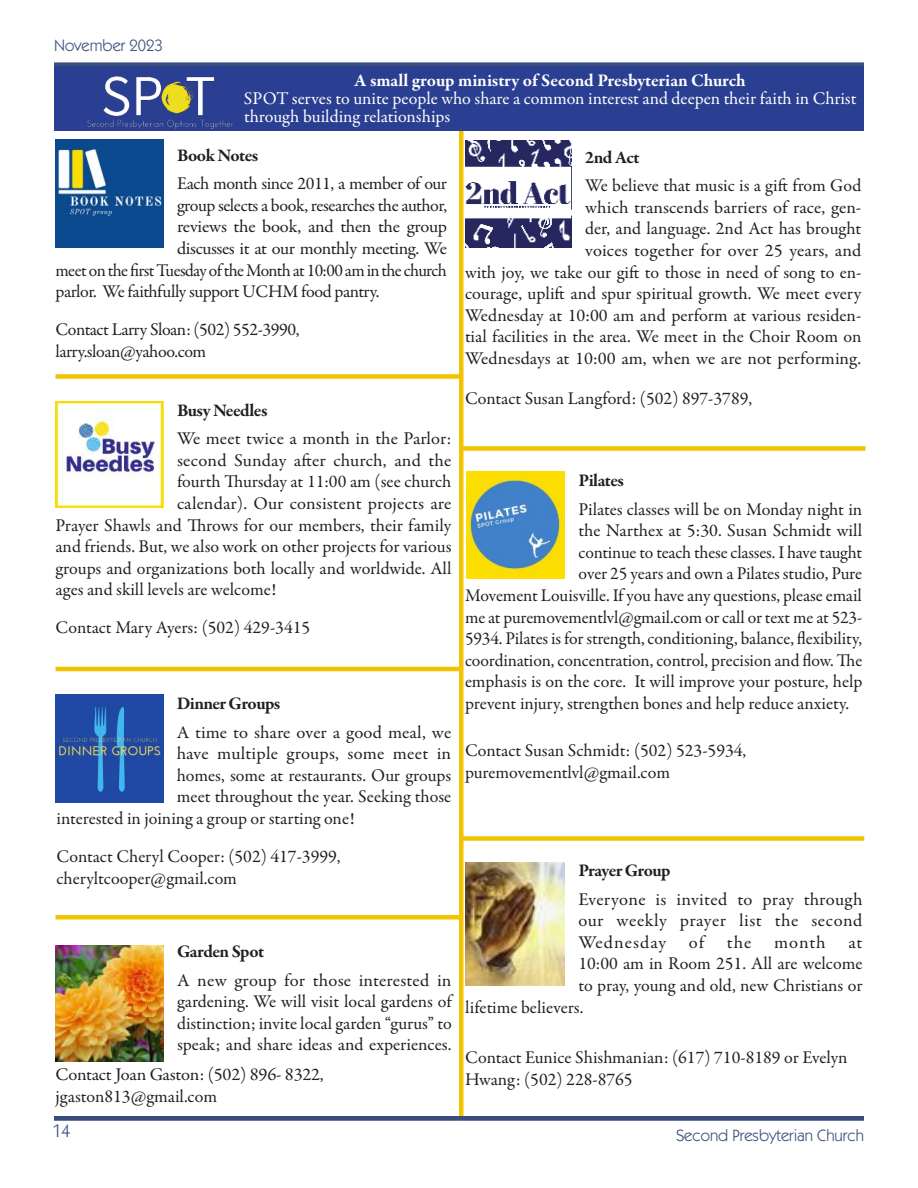
<style>
.page{position:relative;width:918px;height:1188px;background:#fff}
.page>*{position:absolute;margin:0;border:0;box-sizing:border-box;transform-origin:0 0}
.t1{font:18px/21.6px "Garamond Premr Pro";letter-spacing:-.005em;color:#241f1f}
.t2{font:18px/21.6px "Garamond Premr Pro";letter-spacing:-.025em;color:#241f1f}
.t3{font:18px/18px "Garamond Premr Pro";letter-spacing:-.005em;color:#fff}
.t4{font:700 18px "Garamond Premr Pro";letter-spacing:-.03em;color:#241f1f}
.t5{font:18px "Garamond Premr Pro";letter-spacing:-.035em;color:#241f1f}
.t6{font:700 18px "Garamond Premr Pro";letter-spacing:-.005em;color:#fff}
.t7{font:18px "ITC Kabel Std";color:#3a4e7e}
.t8{font:16.5px "ITC Kabel Std";color:#3a4e7e}
.s1{font-size:22.5px;color:#fff}
</style>
<div class="page">
<div style="left:459px;top:123px;width:5px;height:997px;background:#f2c300"></div>
<hr style="left:54px;top:63px;width:810px;height:4px;background:#3a4e7e">
<div style="left:55px;top:66px;width:809px;height:65px;background:#2a3f91"></div>
<img style="left:87px;top:76px;width:146px;height:53px">
<img style="left:56px;top:401px;width:108px;height:107px">
<img style="left:56px;top:140px;width:108px;height:108px">
<img style="left:56px;top:694px;width:107px;height:108px">
<img style="left:56px;top:945px;width:108px;height:117px">
<img style="left:466px;top:472px;width:98px;height:107px">
<img style="left:466px;top:862px;width:99px;height:123px">
<div style="left:56px;top:374px;width:404px;height:5px;background:#f2c300"></div>
<div style="left:460px;top:446px;width:406px;height:5px;background:#f2c300"></div>
<hr style="left:56px;top:667px;width:404px;height:4px;background:#f2c300">
<div style="left:462px;top:836px;width:402px;height:5px;background:#f2c300"></div>
<div style="left:56px;top:915px;width:404px;height:5px;background:#f2c300"></div>
<hr style="left:54px;top:1116px;width:810px;height:4px;background:#3a4e7e">
<img style="left:465px;top:140px;width:107px;height:108px">
<p class="t8" style="left:54px;top:36px;width:110px">November 2023</p>
<p class="t6" style="left:354px;top:69px;width:393px">A small group ministry of Second Presbyterian Church</p>
<p class="t3" style="left:244px;top:90px;width:614px">SPOT serves to unite people who share a common interest and deepen their faith in Christ through building relationships</p>
<p class="t4" style="left:177px;top:144px;width:83px">Book Notes</p>
<p class="t2" style="left:177px;top:173px;width:271px">Each month since 2011, a member of our</p>
<p class="t2" style="left:177px;top:195px;width:272px">group selects a book, researches the author,</p>
<p class="t1" style="left:177px;top:216px;width:272px">reviews the book, and then the group</p>
<p class="t1" style="left:177px;top:238px;width:271px">discusses it at our monthly meeting. We</p>
<p class="t5" style="left:56px;top:259px;width:393px">meet on the first Tuesday of the Month at 10:00 am in the church</p>
<p class="t2" style="left:56px;top:281px;width:325px">parlor. We faithfully support UCHM food pantry.</p>
<p class="t2" style="left:56px;top:319px;width:246px">Contact Larry Sloan: (502) 552-3990, larry.sloan@yahoo.com</p>
<p class="t4" style="left:585px;top:146px;width:56px">2nd Act</p>
<p class="t1" style="left:465px;top:175px;width:398px;text-align:right">We believe that music is a gift from God<br>which transcends barriers of race, gen-<br>der, and language. 2nd Act has brought<br>voices together for over 25 years, and<br>with joy, we take our gift to those in need of song to en&shy;courage, uplift and spur spiritual growth. We meet every Wednesday at 10:00 am and perform at various residen&shy;tial facilities in the area. We meet in the Choir Room on Wednesdays at 10:00 am, when we are not performing.</p>
<p class="t1" style="left:465px;top:388px;width:289px">Contact Susan Langford: (502) 897-3789,</p>
<p class="t4" style="left:177px;top:399px;width:92px">Busy Needles</p>
<p class="t1" style="left:177px;top:428px;width:276px">We meet twice a month in the Parlor:</p>
<p class="t1" style="left:177px;top:450px;width:276px">second Sunday after church, and the</p>
<p class="t1" style="left:177px;top:471px;width:276px">fourth Thursday at 11:00 am (see church</p>
<p class="t1" style="left:177px;top:493px;width:276px">calendar). Our consistent projects are</p>
<p class="t1" style="left:56px;top:515px;width:397px">Prayer Shawls and Throws for our members, their family</p>
<p class="t1" style="left:56px;top:536px;width:398px">and friends. But, we also work on other projects for various</p>
<p class="t1" style="left:56px;top:558px;width:398px">groups and organizations both locally and worldwide. All</p>
<p class="t1" style="left:56px;top:579px;width:222px">ages and skill levels are welcome!</p>
<p class="t1" style="left:56px;top:617px;width:256px">Contact Mary Ayers: (502) 429-3415</p>
<p class="t4" style="left:579px;top:470px;width:47px">Pilates</p>
<p class="t1" style="left:579px;top:499px;width:285px">Pilates classes will be on Monday night in</p>
<p class="t1" style="left:579px;top:520px;width:285px">the Narthex at 5:30. Susan Schmidt will</p>
<p class="t1" style="left:579px;top:542px;width:285px">continue to teach these classes. I have taught</p>
<p class="t1" style="left:579px;top:563px;width:285px">over 25 years and own a Pilates studio, Pure</p>
<p class="t1" style="left:465px;top:585px;width:398px">Movement Louisville. If you have any questions, please email</p>
<p class="t1" style="left:465px;top:607px;width:399px">me at puremovementlvl@gmail.com or call or text me at 523-</p>
<p class="t1" style="left:465px;top:628px;width:399px">5934. Pilates is for strength, conditioning, balance, flexibility,</p>
<p class="t1" style="left:465px;top:650px;width:399px">coordination, concentration, control, precision and flow. The</p>
<p class="t1" style="left:465px;top:671px;width:399px">emphasis is on the core. It will improve your posture, help</p>
<p class="t1" style="left:465px;top:693px;width:386px">prevent injury, strengthen bones and help reduce anxiety.</p>
<p class="t1" style="left:465px;top:740px;width:283px">Contact Susan Schmidt: (502) 523-5934, puremovementlvl@gmail.com</p>
<p class="t4" style="left:177px;top:693px;width:105px">Dinner Groups</p>
<p class="t1" style="left:177px;top:722px;width:276px">A time to share over a good meal, we</p>
<p class="t1" style="left:177px;top:743px;width:276px">have multiple groups, some meet in</p>
<p class="t1" style="left:177px;top:765px;width:276px">homes, some at restaurants. Our groups</p>
<p class="t1" style="left:177px;top:786px;width:276px">meet throughout the year. Seeking those</p>
<p class="t1" style="left:57px;top:808px;width:300px">interested in joining a group or starting one!</p>
<p class="t1" style="left:57px;top:846px;width:286px">Contact Cheryl Cooper: (502) 417-3999, cheryltcooper@gmail.com</p>
<p class="t4" style="left:578px;top:860px;width:94px">Prayer Group</p>
<p class="t1" style="left:578px;top:889px;width:286px;text-align:justify">Everyone is invited to pray through our weekly prayer list the second Wednesday</p>
<p class="t1" style="left:689px;top:932px;width:17px">of</p>
<p class="t1" style="left:727px;top:932px;width:26px">the</p>
<p class="t1" style="left:774px;top:932px;width:53px">month</p>
<p class="t1" style="left:848px;top:932px;width:16px">at</p>
<p class="t1" style="left:578px;top:953px;width:286px">10:00 am in Room 251. All are welcome</p>
<p class="t1" style="left:578px;top:975px;width:286px">to pray, young and old, new Christians or</p>
<p class="t1" style="left:465px;top:997px;width:120px">lifetime believers.</p>
<p class="t1" style="left:465px;top:1047px;width:384px">Contact Eunice Shishmanian: (617) 710-8189 or Evelyn<br>Hwang: (502) 228-8765</p>
<p class="t4" style="left:177px;top:941px;width:89px">Garden Spot</p>
<p class="t1" style="left:177px;top:970px;width:276px;text-align:justify">A new group for those interested in gardening. We will visit local gardens of distinction; invite local garden “gurus” to speak; and share ideas and experiences.</p>
<p class="t1" style="left:56px;top:1064px;width:270px">Contact Joan Gaston: (502) 896- 8322, jgaston813@gmail.com</p>
<p class="t7" style="left:52px;top:1121px;width:19px">14</p>
<p class="t8" style="left:665px;top:1125px;width:200px"><span class="s1">I</span> Second Presbyterian Church</p>
</div>
